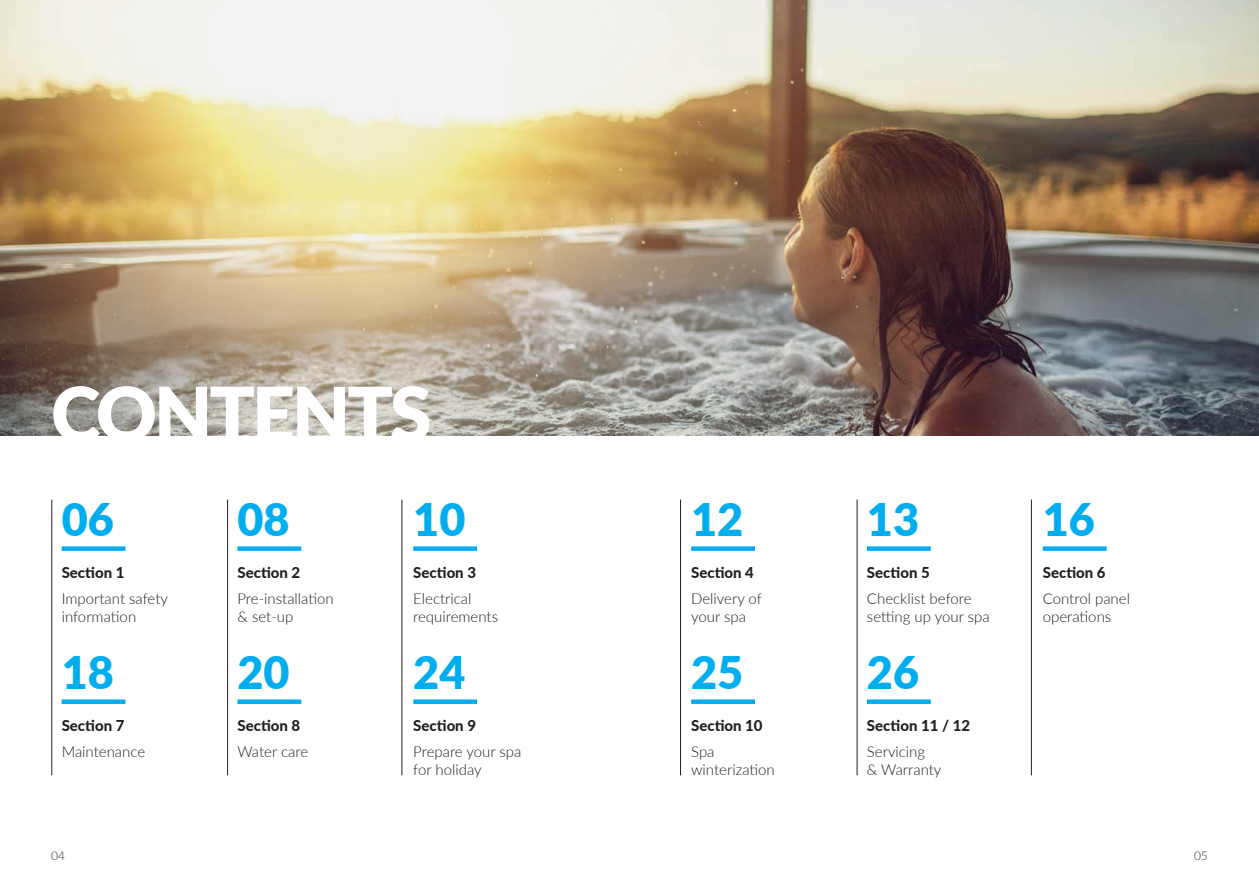
<style>
.page{position:relative;width:1259px;height:893px;background:#fff}
.page>*{position:absolute;margin:0;border:0;box-sizing:border-box;transform-origin:0 0}
.t1{font:900 75px "Lato";letter-spacing:-.04em;color:#fff}
.t2{font:900 45px "Lato";color:#00aeef}
.t3{font:300 15px/18px "Lato";color:#231f20}
.t4{font:800 15px "Lato";color:#231f20}
.t5{font:300 12px "Lato";color:#231f20}
</style>
<div class="page">
<img style="left:0;top:0;width:1259px;height:435px">
<div style="left:413px;top:546px;width:64px;height:5px;background:#00aeef"></div>
<div style="left:62px;top:546px;width:63px;height:5px;background:#00aeef"></div>
<div style="left:691px;top:546px;width:64px;height:5px;background:#00aeef"></div>
<div style="left:237px;top:546px;width:64px;height:5px;background:#00aeef"></div>
<div style="left:867px;top:546px;width:63px;height:5px;background:#00aeef"></div>
<div style="left:1042px;top:546px;width:64px;height:5px;background:#00aeef"></div>
<div style="left:413px;top:699px;width:64px;height:5px;background:#00aeef"></div>
<div style="left:62px;top:699px;width:63px;height:5px;background:#00aeef"></div>
<div style="left:691px;top:699px;width:64px;height:5px;background:#00aeef"></div>
<div style="left:237px;top:699px;width:64px;height:5px;background:#00aeef"></div>
<div style="left:867px;top:699px;width:63px;height:5px;background:#00aeef"></div>
<hr style="left:227px;top:500px;width:1px;height:275px;background:#231f20">
<hr style="left:51px;top:500px;width:1px;height:275px;background:#231f20">
<hr style="left:401px;top:500px;width:1px;height:275px;background:#231f20">
<hr style="left:856px;top:500px;width:1px;height:275px;background:#231f20">
<hr style="left:680px;top:500px;width:1px;height:275px;background:#231f20">
<hr style="left:1031px;top:500px;width:1px;height:275px;background:#231f20">
<p class="t1" style="left:51px;top:358px;width:382px">CONTENTS</p>
<p class="t2" style="left:62px;top:486px;width:54px">06</p>
<p class="t2" style="left:237px;top:486px;width:54px">08</p>
<p class="t2" style="left:413px;top:486px;width:54px">10</p>
<p class="t2" style="left:1042px;top:486px;width:54px">16</p>
<p class="t2" style="left:691px;top:486px;width:54px">12</p>
<p class="t2" style="left:867px;top:486px;width:54px">13</p>
<p class="t4" style="left:62px;top:561px;width:64px">Section 1</p>
<p class="t3" style="left:62px;top:589px;width:108px">Important safety information</p>
<p class="t4" style="left:237px;top:561px;width:64px">Section 2</p>
<p class="t3" style="left:237px;top:589px;width:98px">Pre-installation &amp; set-up</p>
<p class="t4" style="left:413px;top:561px;width:64px">Section 3</p>
<p class="t3" style="left:413px;top:589px;width:86px">Electrical requirements</p>
<p class="t4" style="left:691px;top:561px;width:64px">Section 4</p>
<p class="t3" style="left:691px;top:589px;width:72px">Delivery of your spa</p>
<p class="t4" style="left:867px;top:561px;width:64px">Section 5</p>
<p class="t3" style="left:867px;top:589px;width:124px">Checklist before setting up your spa</p>
<p class="t4" style="left:1042px;top:561px;width:64px">Section 6</p>
<p class="t3" style="left:1042px;top:589px;width:89px">Control panel operations</p>
<p class="t2" style="left:62px;top:639px;width:54px">18</p>
<p class="t2" style="left:237px;top:639px;width:54px">20</p>
<p class="t2" style="left:413px;top:639px;width:54px">24</p>
<p class="t2" style="left:691px;top:639px;width:54px">25</p>
<p class="t2" style="left:867px;top:639px;width:54px">26</p>
<p class="t4" style="left:62px;top:714px;width:64px">Section 7</p>
<p class="t3" style="left:62px;top:742px;width:85px">Maintenance</p>
<p class="t4" style="left:237px;top:714px;width:64px">Section 8</p>
<p class="t3" style="left:237px;top:742px;width:72px">Water care</p>
<p class="t4" style="left:413px;top:714px;width:64px">Section 9</p>
<p class="t3" style="left:413px;top:742px;width:110px">Prepare your spa for holiday</p>
<p class="t4" style="left:691px;top:714px;width:73px">Section 10</p>
<p class="t3" style="left:691px;top:742px;width:85px">Spa winterization</p>
<p class="t4" style="left:867px;top:714px;width:105px">Section 11 / 12</p>
<p class="t3" style="left:867px;top:742px;width:76px">Servicing<br>&amp; Warranty</p>
<p class="t5" style="left:51px;top:847px;width:15px">04</p>
<p class="t5" style="left:1194px;top:847px;width:15px">05</p>
</div>
